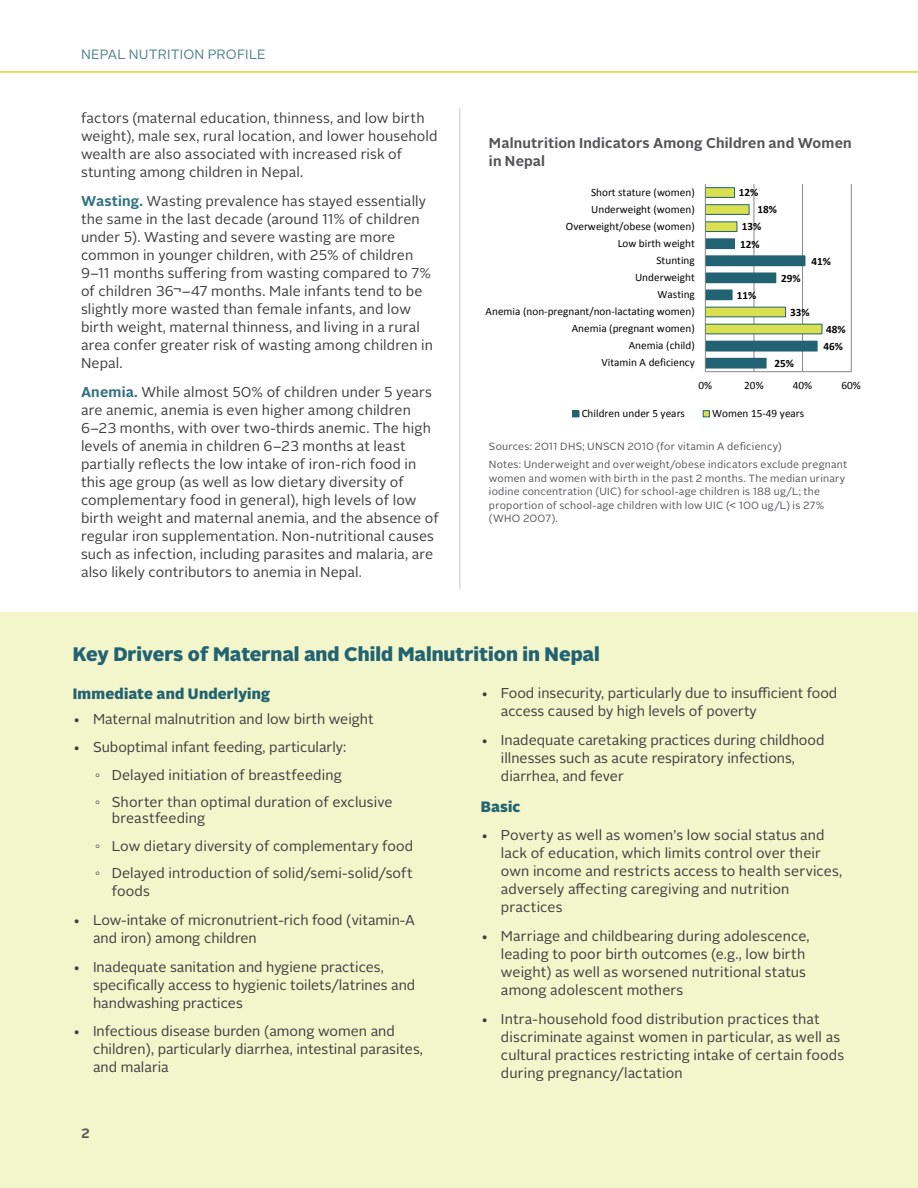
<style>
.page{position:relative;width:918px;height:1188px;background:#fff}
.page>*{position:absolute;margin:0;border:0;box-sizing:border-box;transform-origin:0 0}
.t1{font:900 19.5px "Alright Sans";color:#216372}
.Heading_-_sub_-_TEAL{font:900 15px "Alright Sans";letter-spacing:.01em;color:#216372}
.t2{font:14.25px/18px "Alright Sans";letter-spacing:.01em;color:#3e3e3f}
.FigureTitle{font:700 14.25px/18px "Alright Sans";letter-spacing:.015em;color:#55565a}
.t3{font:13.5px "Alright Sans";letter-spacing:.01em;color:#51838f}
.t4{font:700 13.5px "Alright Sans";color:#55565a}
.t5{font:11.25px "Calibri";color:#040503}
.t6{font:700 11.25px "Calibri";color:#040503}
.t7{font:10.5px/13.5px "Alright Sans";letter-spacing:.02em;color:#55565a}
.s1{font-weight:700;color:#327280}
.s2{color:#55565a}
.s3{font-family:"Arial"}
</style>
<div class="page">
<div style="left:0;top:612px;width:918px;height:576px;background:#f3f5ca"></div>
<hr style="left:0;top:71px;width:918px;height:2px;background:#d8e14e">
<hr style="left:754px;top:184px;width:1px;height:188px;background:#868686">
<hr style="left:802px;top:184px;width:1px;height:188px;background:#868686">
<hr style="left:851px;top:184px;width:1px;height:188px;background:#868686">
<div style="left:705px;top:358px;width:61px;height:10px;background:#216372"></div>
<div style="left:705px;top:341px;width:112px;height:10px;background:#216372"></div>
<div style="left:705px;top:290px;width:27px;height:10px;background:#216372"></div>
<div style="left:705px;top:273px;width:71px;height:10px;background:#216372"></div>
<div style="left:705px;top:256px;width:100px;height:10px;background:#216372"></div>
<div style="left:705px;top:255px;width:100px;height:11px;border:1px solid #216372"></div>
<div style="left:705px;top:239px;width:30px;height:10px;background:#216372"></div>
<div style="left:705px;top:238px;width:30px;height:11px;border:1px solid #216372"></div>
<div style="left:705px;top:324px;width:117px;height:10px;background:#dae150"></div>
<div style="left:705px;top:307px;width:81px;height:10px;background:#dae150"></div>
<div style="left:705px;top:222px;width:32px;height:10px;background:#dae150"></div>
<div style="left:705px;top:221px;width:32px;height:11px;border:1px solid #216372"></div>
<div style="left:705px;top:205px;width:44px;height:9px;background:#dae150"></div>
<div style="left:705px;top:204px;width:45px;height:11px;border:1px solid #216372"></div>
<div style="left:705px;top:188px;width:30px;height:9px;background:#dae150"></div>
<div style="left:705px;top:187px;width:30px;height:11px;border:1px solid #216372"></div>
<hr style="left:705px;top:371px;width:146px;height:1px;background:#868686">
<hr style="left:705px;top:184px;width:1px;height:188px;background:#868686">
<div style="left:572px;top:410px;width:7px;height:7px;border:1px solid #216372"></div>
<div style="left:703px;top:410px;width:7px;height:7px;border:1px solid #216372"></div>
<hr style="left:459px;top:108px;width:1px;height:481px;background:#dad9da">
<p class="t3" style="left:81px;top:45px;width:186px">NEPAL NUTRITION PROFILE</p>
<p class="t2" style="left:81px;top:110px;width:358px">factors (maternal education, thinness, and low birth weight), male sex, rural location, and lower household wealth are also associated with increased risk of stunting among children in Nepal.</p>
<p class="t2" style="left:81px;top:192px;width:353px"><span class="s1">Wasting.</span> Wasting prevalence has stayed essentially the same in the last decade (around 11% of children under 5). Wasting and severe wasting are more common in younger children, with 25% of children 9–11 months suffering from wasting compared to 7% of children 36¬–47 months. Male infants tend to be slightly more wasted than female infants, and low birth weight, maternal thinness, and living in a rural area confer greater risk of wasting among children in Nepal.</p>
<p class="t2" style="left:81px;top:383px;width:359px"><span class="s1">Anemia.</span> While almost 50% of children under 5 years are anemic, anemia is even higher among children 6–23 months, with over two-thirds anemic. The high levels of anemia in children 6–23 months at least partially reflects the low intake of iron-rich food in this age group (as well as low dietary diversity of complementary food in general), high levels of low birth weight and maternal anemia, and the absence of regular iron supplementation. Non-nutritional causes such as infection, including parasites and malaria, are also likely contributors to anemia in Nepal<span class="s2">.</span></p>
<p class="FigureTitle" style="left:489px;top:134px;width:364px">Malnutrition Indicators Among Children and Women in Nepal</p>
<p class="t5" style="left:591px;top:185px;width:105px">Short stature (women)</p>
<p class="t6" style="left:739px;top:185px;width:21px">12%</p>
<p class="t5" style="left:591px;top:202px;width:105px">Underweight (women)</p>
<p class="t6" style="left:757px;top:202px;width:21px">18%</p>
<p class="t5" style="left:566px;top:219px;width:130px">Overweight/obese (women)</p>
<p class="t6" style="left:742px;top:220px;width:21px">13%</p>
<p class="t5" style="left:618px;top:236px;width:79px">Low birth weight</p>
<p class="t6" style="left:740px;top:237px;width:21px">12%</p>
<p class="t5" style="left:657px;top:253px;width:40px">Stunting</p>
<p class="t6" style="left:811px;top:254px;width:21px">41%</p>
<p class="t5" style="left:635px;top:270px;width:61px">Underweight</p>
<p class="t6" style="left:781px;top:271px;width:21px">29%</p>
<p class="t5" style="left:657px;top:287px;width:39px">Wasting</p>
<p class="t6" style="left:737px;top:288px;width:21px">11%</p>
<p class="t5" style="left:486px;top:304px;width:211px">Anemia (non-pregnant/non-lactating women)</p>
<p class="t6" style="left:790px;top:305px;width:21px">33%</p>
<p class="t5" style="left:572px;top:321px;width:124px">Anemia (pregnant women)</p>
<p class="t6" style="left:826px;top:322px;width:21px">48%</p>
<p class="t5" style="left:629px;top:338px;width:68px">Anemia (child)</p>
<p class="t6" style="left:824px;top:339px;width:21px">46%</p>
<p class="t5" style="left:601px;top:355px;width:95px">Vitamin A deficiency</p>
<p class="t6" style="left:774px;top:356px;width:21px">25%</p>
<p class="t5" style="left:698px;top:379px;width:15px">0%</p>
<p class="t5" style="left:744px;top:379px;width:21px">20%</p>
<p class="t5" style="left:793px;top:379px;width:21px">40%</p>
<p class="t5" style="left:841px;top:379px;width:21px">60%</p>
<p class="t5" style="left:582px;top:406px;width:105px">Children under 5 years</p>
<p class="t5" style="left:712px;top:406px;width:94px">Women 15-49 years</p>
<p class="t7" style="left:489px;top:440px;width:294px">Sources: 2011 DHS; UNSCN 2010 (for vitamin A deficiency)</p>
<p class="t7" style="left:489px;top:458px;width:360px">Notes: Underweight and overweight/obese indicators exclude pregnant women and women with birth in the past 2 months. The median urinary iodine concentration (UIC) for school-age children is 188 ug/L; the proportion of school-age children with low UIC (&lt; 100 ug/L) is 27% (WHO 2007).</p>
<h1 class="t1" style="left:73px;top:640px;width:528px">Key Drivers of Maternal and Child Malnutrition in Nepal</h1>
<p class="Heading_-_sub_-_TEAL" style="left:73px;top:683px;width:199px">Immediate and Underlying</p>
<p class="t2" style="left:73px;top:710px;width:303px">• Maternal malnutrition and low birth weight</p>
<p class="t2" style="left:73px;top:739px;width:275px">• Suboptimal infant feeding, particularly:</p>
<p class="t2" style="left:95px;top:766px;width:248px"><span class="s3">◦</span> Delayed initiation of breastfeeding</p>
<p class="t2" style="left:112px;top:794px;width:282px;line-height:16.5px;text-indent:-17px"><span class="s3">◦</span> Shorter than optimal duration of exclusive breastfeeding</p>
<p class="t2" style="left:95px;top:837px;width:320px"><span class="s3">◦</span> Low dietary diversity of complementary food</p>
<p class="t2" style="left:112px;top:864px;width:302px;text-indent:-17px"><span class="s3">◦</span> Delayed introduction of solid/semi-solid/soft foods</p>
<p class="t2" style="left:93px;top:911px;width:324px;text-indent:-20px">• Low-intake of micronutrient-rich food (vitamin-A and iron) among children</p>
<p class="t2" style="left:93px;top:958px;width:324px;text-indent:-20px">• Inadequate sanitation and hygiene practices, specifically access to hygienic toilets/latrines and handwashing practices</p>
<p class="t2" style="left:93px;top:1023px;width:331px;text-indent:-20px">• Infectious disease burden (among women and children), particularly diarrhea, intestinal parasites, and malaria</p>
<p class="t2" style="left:501px;top:685px;width:338px;text-indent:-20px">• Food insecurity, particularly due to insufficient food access caused by high levels of poverty</p>
<p class="t2" style="left:501px;top:732px;width:325px;text-indent:-20px">• Inadequate caretaking practices during childhood illnesses such as acute respiratory infections, diarrhea, and fever</p>
<p class="Heading_-_sub_-_TEAL" style="left:481px;top:796px;width:41px">Basic</p>
<p class="t2" style="left:501px;top:827px;width:343px;text-indent:-20px">• Poverty as well as women’s low social status and lack of education, which limits control over their own income and restricts access to health services, adversely affecting caregiving and nutrition practices</p>
<p class="t2" style="left:501px;top:927px;width:310px;text-indent:-20px">• Marriage and childbearing during adolescence, leading to poor birth outcomes (e.g., low birth weight) as well as worsened nutritional status among adolescent mothers</p>
<p class="t2" style="left:501px;top:1010px;width:345px;text-indent:-20px">• Intra-household food distribution practices that discriminate against women in particular, as well as cultural practices restricting intake of certain foods during pregnancy/lactation</p>
<p class="t4" style="left:81px;top:1124px;width:10px">2</p>
</div>
